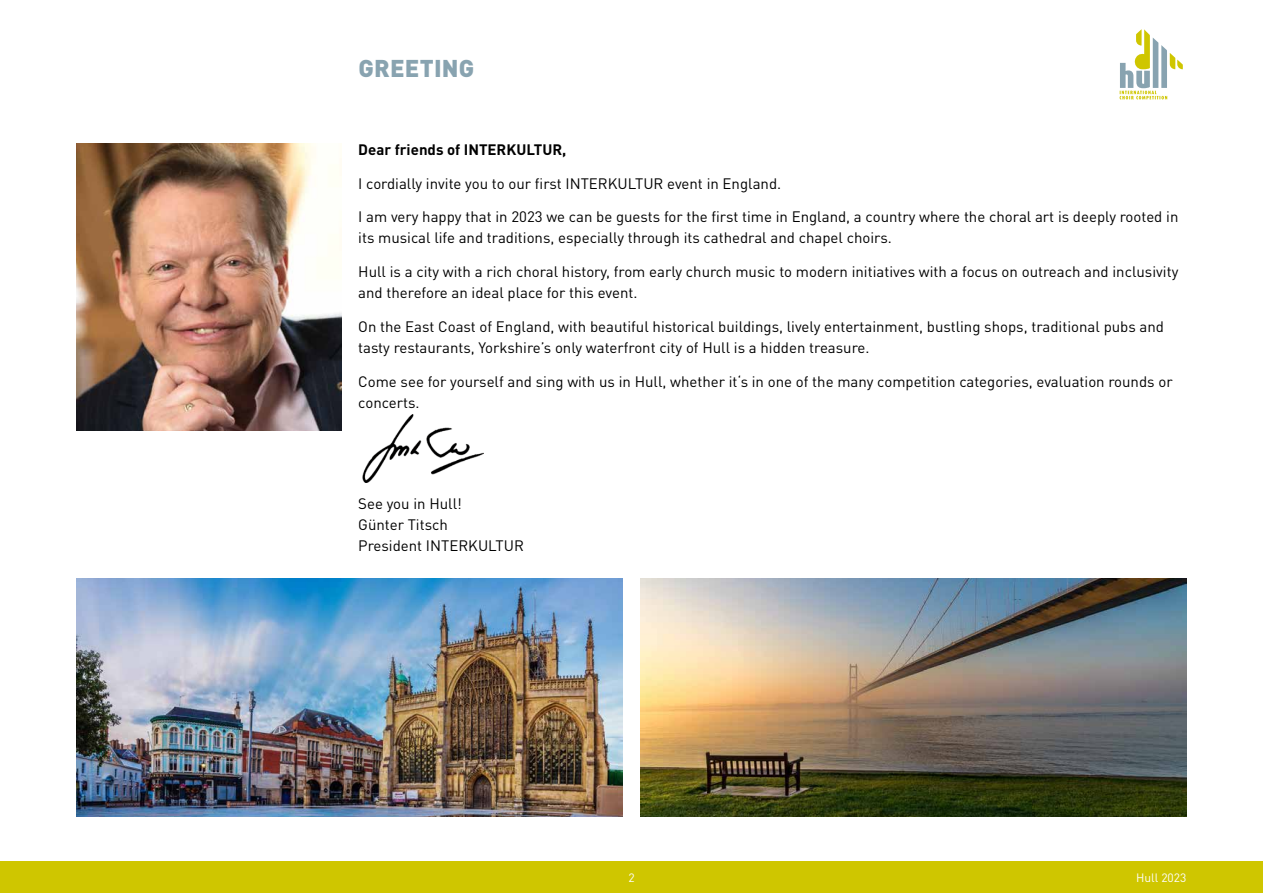
<style>
.page{position:relative;width:1263px;height:893px;background:#fff}
.page>*{position:absolute;margin:0;border:0;box-sizing:border-box;transform-origin:0 0}
.t1{font:900 24px "DIN Pro";letter-spacing:.01em;color:#88a3b0}
.t2{font:15px/21px "DIN Pro";color:#000}
.t3{font:700 15px "DIN Pro";color:#000}
.t4{font:12px "DIN Pro";color:#fff}
</style>
<div class="page">
<div style="left:0;top:861px;width:1263px;height:32px;background:#cfc600"></div>
<svg style="left:1119px;top:29px;width:64px;height:70px"></svg>
<img style="left:362px;top:415px;width:122px;height:67px">
<img style="left:77px;top:144px;width:264px;height:287px">
<img style="left:77px;top:578px;width:546px;height:238px">
<img style="left:640px;top:578px;width:546px;height:238px">
<h1 class="t1" style="left:358px;top:52px;width:118px">GREETING</h1>
<p class="t3" style="left:358px;top:139px;width:210px">Dear friends of INTERKULTUR,</p>
<p class="t2" style="left:358px;top:172px;width:424px">I cordially invite you to our first INTERKULTUR event in England.</p>
<p class="t2" style="left:358px;top:206px;width:822px">I am very happy that in 2023 we can be guests for the first time in England, a country where the choral art is deeply rooted in its musical life and traditions, especially through its cathedral and chapel choirs.</p>
<p class="t2" style="left:358px;top:261px;width:822px">Hull is a city with a rich choral history, from early church music to modern initiatives with a focus on outreach and inclusivity and therefore an ideal place for this event.</p>
<p class="t2" style="left:358px;top:315px;width:807px">On the East Coast of England, with beautiful historical buildings, lively entertainment, bustling shops, traditional pubs and tasty restaurants, Yorkshire’s only waterfront city of Hull is a hidden treasure.</p>
<p class="t2" style="left:358px;top:370px;width:816px">Come see for yourself and sing with us in Hull, whether it‘s in one of the many competition categories, evaluation rounds or concerts.</p>
<p class="t2" style="left:358px;top:492px;width:167px">See you in Hull!<br>Günter Titsch<br>President INTERKULTUR</p>
<p class="t4" style="left:628px;top:869px;width:8px">2</p>
<p class="t4" style="left:1136px;top:869px;width:52px">Hull 2023</p>
</div>
